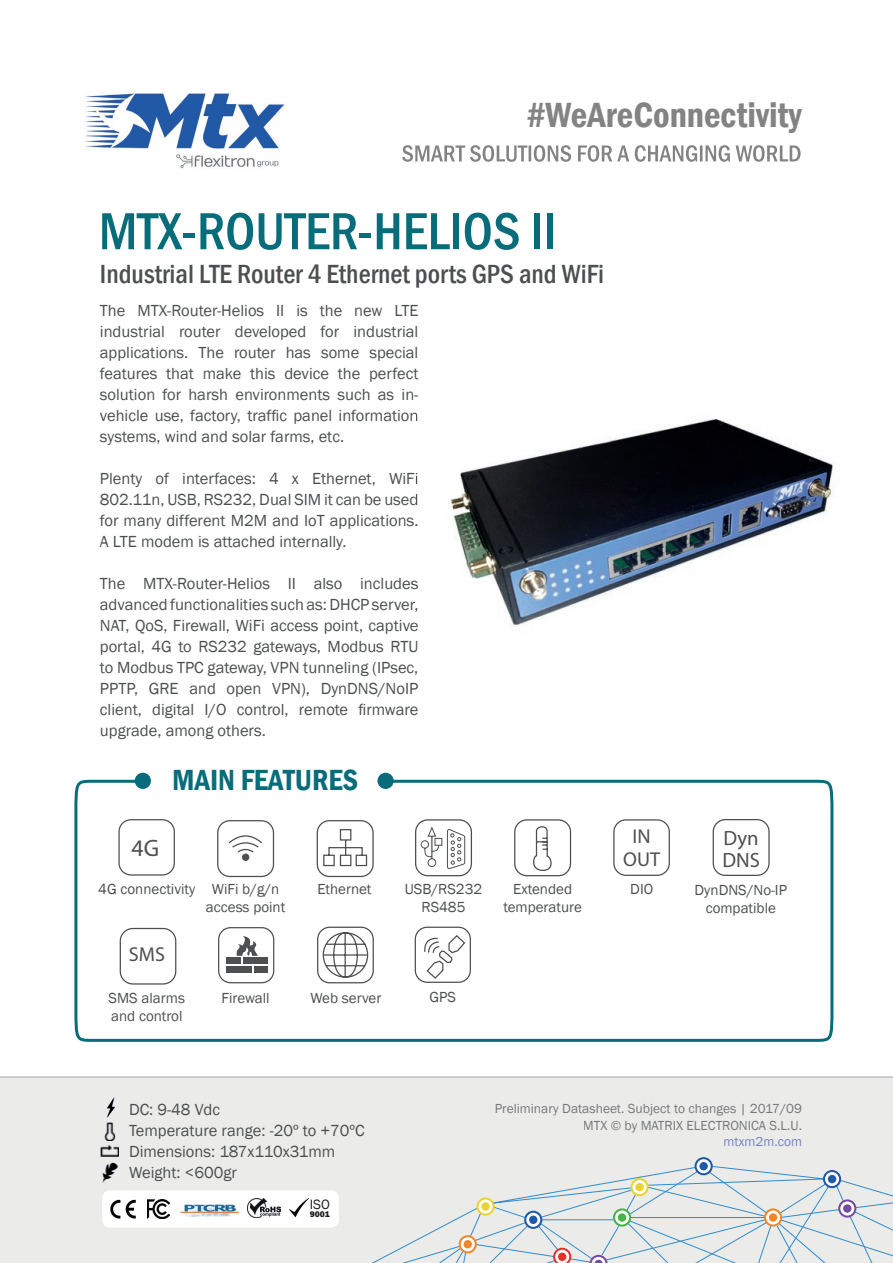
<style>
.page{position:relative;width:893px;height:1263px;background:#fff}
.page>*{position:absolute;margin:0;border:0;box-sizing:border-box;transform-origin:0 0}
.t1{font:500 condensed 54px "Franklin Gothic";color:#096c7a}
.t2{font:600 condensed 36px "Franklin Gothic";color:#848384}
.t3{font:600 condensed 30px "Franklin Gothic";color:#096c7a}
.t4{font:500 condensed 27px "Franklin Gothic";color:#4c4f50}
.t5{font:23.85px "Myriad Pro";color:#4e4f51}
.t6{font:20.7px/21.5px "Myriad Pro";color:#4e4f51}
.t7{font:20.1px/22.2px "Myriad Pro";color:#4e4f51;text-align:center}
.t8{font:20.1px "Myriad Pro";color:#4d4f51}
.t9{font:16.5px/21px "Franklin Gothic";color:#4c4f50;text-align:justify}
.t10{font:15px/18px "Franklin Gothic";color:#4c4f50;text-align:center}
.t11{font:13.95px "Franklin Gothic";color:#231f20}
.t12{font:13.5px/16.5px "Franklin Gothic";color:#76787b;text-align:right}
.t13{font:13.5px "Franklin Gothic";color:#7384be}
.t14{font:800 8.55px "Franklin Gothic";color:#231f20}
</style>
<div class="page">
<svg style="left:74px;top:779px;width:760px;height:263px"></svg>
<div style="left:0;top:1076px;width:893px;height:187px;background:#ebebea"></div>
<img style="left:100px;top:1097px;width:21px;height:21px">
<img style="left:101px;top:1122px;width:18px;height:37px">
<img style="left:99px;top:1162px;width:21px;height:21px">
<div style="left:496px;top:1104px;width:305px;height:12px;background:#ebebea"></div>
<div style="left:584px;top:1120px;width:217px;height:12px;background:#ebebea"></div>
<div style="left:725px;top:1137px;width:76px;height:9px;background:#ebebea"></div>
<div style="left:377px;top:773px;width:17px;height:16px;background:#096c7c;border-radius:50%"></div>
<div style="left:135px;top:773px;width:16px;height:16px;background:#096c7c;border-radius:50%"></div>
<svg style="left:696px;top:1158px;width:16px;height:16px"></svg>
<div style="left:694px;top:1157px;width:19px;height:18px;border:2px solid #205aa7;border-radius:50%"></div>
<div style="left:698px;top:1161px;width:11px;height:10px;background:#205aa7;border-radius:50%"></div>
<div style="left:697px;top:1160px;width:13px;height:12px;border:2px solid #fff;border-radius:50%"></div>
<svg style="left:322px;top:1165px;width:571px;height:98px"></svg>
<div style="left:557px;top:1251px;width:10px;height:11px;background:#ec2f2c;border-radius:50%"></div>
<div style="left:556px;top:1250px;width:12px;height:13px;border:2px solid #fff;border-radius:50%"></div>
<svg style="left:614px;top:1209px;width:16px;height:16px"></svg>
<div style="left:613px;top:1208px;width:18px;height:18px;border:2px solid #45b549;border-radius:50%"></div>
<div style="left:617px;top:1212px;width:10px;height:11px;background:#45b549;border-radius:50%"></div>
<div style="left:616px;top:1211px;width:12px;height:13px;border:2px solid #fff;border-radius:50%"></div>
<img style="left:85px;top:93px;width:200px;height:76px">
<svg style="left:402px;top:145px;width:398px;height:17px"></svg>
<div style="left:102px;top:1190px;width:237px;height:38px;background:#fff;border-radius:9px"></div>
<img style="left:110px;top:1199px;width:26px;height:20px">
<img style="left:148px;top:1199px;width:22px;height:19px">
<img style="left:247px;top:1198px;width:34px;height:20px">
<img style="left:180px;top:1204px;width:58px;height:13px">
<img style="left:290px;top:1199px;width:19px;height:17px">
<div style="left:217px;top:820px;width:57px;height:57px;border:1px solid #4e4f51;border-radius:12px"></div>
<div style="left:242px;top:854px;width:7px;height:6px;background:#4e4f51;border-radius:50%"></div>
<div style="left:242px;top:854px;width:7px;height:7px;border:1px solid #4e4f51;border-radius:50%"></div>
<svg style="left:227px;top:833px;width:36px;height:21px"></svg>
<svg style="left:317px;top:820px;width:57px;height:57px"></svg>
<svg style="left:420px;top:825px;width:46px;height:44px"></svg>
<div style="left:415px;top:819px;width:57px;height:57px;border:1px solid #4e4f51;border-radius:12px"></div>
<div style="left:120px;top:928px;width:56px;height:56px;border:1px solid #4d4f51;border-radius:13px"></div>
<svg style="left:514px;top:819px;width:57px;height:57px"></svg>
<div style="left:713px;top:819px;width:57px;height:57px;border:1px solid #4e4f51;border-radius:12px"></div>
<div style="left:218px;top:927px;width:56px;height:56px;border:1px solid #4e4f51;border-radius:12px"></div>
<div style="left:227px;top:966px;width:25px;height:7px;background:#4e4f51"></div>
<div style="left:254px;top:966px;width:14px;height:7px;background:#4e4f51"></div>
<div style="left:227px;top:958px;width:14px;height:6px;background:#4e4f51"></div>
<div style="left:243px;top:958px;width:25px;height:6px;background:#4e4f51"></div>
<svg style="left:236px;top:936px;width:22px;height:20px"></svg>
<img style="left:413px;top:418px;width:422px;height:209px">
<img style="left:412px;top:412px;width:6px;height:12px">
<img style="left:412px;top:473px;width:6px;height:14px">
<svg style="left:412px;top:494px;width:6px;height:13px"></svg>
<img style="left:412px;top:515px;width:6px;height:14px">
<svg style="left:412px;top:578px;width:6px;height:11px"></svg>
<svg style="left:412px;top:599px;width:6px;height:13px"></svg>
<img style="left:412px;top:620px;width:6px;height:12px">
<svg style="left:317px;top:927px;width:57px;height:56px"></svg>
<div style="left:613px;top:819px;width:57px;height:57px;border:1px solid #4e4f51;border-radius:12px"></div>
<div style="left:118px;top:819px;width:57px;height:56px;border:1px solid #4e4f51;border-radius:12px"></div>
<svg style="left:415px;top:927px;width:56px;height:56px"></svg>
<h2 class="t2" style="left:527px;top:91px;width:276px">#WeAreConnectivity</h2>
<h1 class="t1" style="left:99px;top:196px;width:459px">MTX-ROUTER-HELIOS II</h1>
<h3 class="t4" style="left:100px;top:256px;width:506px">Industrial LTE Router 4 Ethernet ports GPS and WiFi</h3>
<p class="t9" style="left:100px;top:300px;width:320px">The MTX-Router-Helios II is the new LTE industrial router developed for industrial applications. The router has some special features that make this device the perfect solution for harsh environments such as in&shy;vehicle use, factory, traffic panel information systems, wind and solar farms, etc.</p>
<p class="t9" style="left:100px;top:468px;width:320px">Plenty of interfaces: 4 x Ethernet, WiFi 802.11n, USB, RS232, Dual SIM it can be used for many different M2M and IoT applications.<br>A LTE modem is attached internally.</p>
<p class="t9" style="left:100px;top:573px;width:320px">The MTX-Router-Helios II also includes advanced functionalities such as: DHCP server, NAT, QoS, Firewall, WiFi access point, captive portal, 4G to RS232 gateways, Modbus RTU to Modbus TPC gateway, VPN tunneling (IPsec, PPTP, GRE and open VPN), DynDNS/NoIP client, digital I/O control, remote firmware upgrade, among others.</p>
<h3 class="t3" style="left:172px;top:760px;width:187px">MAIN FEATURES</h3>
<h3 class="t5" style="left:132px;top:833px;width:29px">4G</h3>
<p class="t7" style="left:623px;top:825px;width:38px">IN<br>OUT</p>
<p class="t6" style="left:722px;top:827px;width:39px">Dyn<br>DNS</p>
<p class="t10" style="left:206px;top:880px;width:81px;text-align:left;text-indent:-108px">4G connectivity WiFi b/g/n access point</p>
<p class="t10" style="left:317px;top:880px;width:56px">Ethernet</p>
<p class="t10" style="left:405px;top:880px;width:79px">USB/RS232<br>RS485</p>
<p class="t10" style="left:503px;top:880px;width:80px">Extended temperature</p>
<p class="t10" style="left:630px;top:880px;width:24px">DIO</p>
<p class="t10" style="left:695px;top:881px;width:94px">DynDNS/No-IP compatible</p>
<p class="t8" style="left:129px;top:942px;width:38px">SMS</p>
<p class="t10" style="left:109px;top:989px;width:78px;text-align:left">SMS alarms and control</p>
<p class="t10" style="left:222px;top:989px;width:50px">Firewall</p>
<p class="t10" style="left:310px;top:989px;width:72px">Web server</p>
<p class="t9" style="left:129px;top:1099px;width:237px;text-align:left">DC: 9-48 Vdc<br>Temperature range: -20º to +70ºC<br>Dimensions: 187x110x31mm<br>Weight: &lt;600gr</p>
<p class="t11" style="left:310px;top:1195px;width:22px">ISO</p>
<p class="t14" style="left:310px;top:1208px;width:21px">9001</p>
<p class="t10" style="left:429px;top:989px;width:28px">GPS</p>
<p class="t12" style="left:495px;top:1101px;width:309px">Preliminary Datasheet. Subject to changes | 2017/09<br>MTX © by MATRIX ELECTRONICA S.L.U.</p>
<p class="t13" style="left:724px;top:1133px;width:80px">mtxm2m.com</p>
</div>
